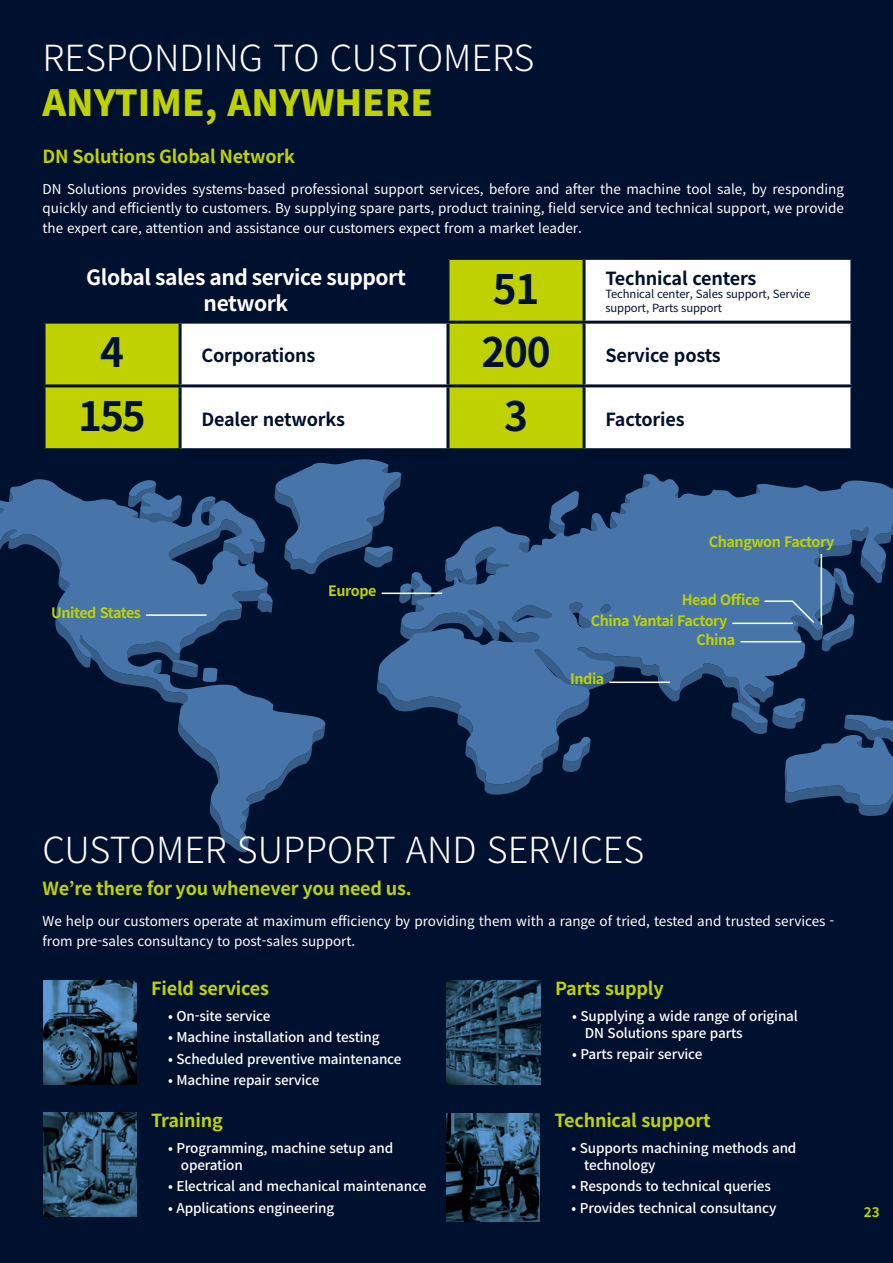
<style>
.page{position:relative;width:893px;height:1263px;background:#00102f}
.page>*{position:absolute;margin:0;border:0;box-sizing:border-box;transform-origin:0 0}
.t1{font:700 40.5px "Noto Sans KR";letter-spacing:-.03em;color:#00102f}
.t2{font:300 36px "Noto Sans KR";color:#fff}
.t3{font:900 36px "Noto Sans KR";color:#bfd200}
.t4{font:700 21px/25.5px "Noto Sans KR";letter-spacing:-.02em;color:#fff;text-align:center}
.t5{font:700 18px "Noto Sans KR";letter-spacing:-.01em;color:#bfd200}
.t6{font:700 18px "Noto Sans KR";letter-spacing:-.01em;color:#00102f}
.t7{font:700 14.25px/21.9px "Noto Sans KR";letter-spacing:-.03em;color:#bfd200}
.t8{font:13.5px/19.5px "Noto Sans KR";color:#fff;text-align:justify}
.t9{font:500 13.5px/17.2px "Noto Sans KR";letter-spacing:-.01em;color:#fff}
.t10{font:700 13.5px "Noto Sans KR";color:#bfd200}
.t11{font:11.25px/13.5px "Noto Sans KR";letter-spacing:-.01em;color:#00102f}
</style>
<div class="page">
<img style="left:446px;top:980px;width:94px;height:105px">
<img style="left:44px;top:1112px;width:92px;height:105px">
<img style="left:447px;top:1113px;width:93px;height:108px">
<img style="left:44px;top:980px;width:92px;height:105px">
<svg style="left:0;top:459px;width:893px;height:393px"></svg>
<hr style="left:733px;top:622px;width:59px;height:2px;background:#fff">
<hr style="left:741px;top:641px;width:60px;height:1px;background:#fff">
<hr style="left:610px;top:681px;width:59px;height:2px;background:#fff">
<hr style="left:382px;top:592px;width:60px;height:2px;background:#fff">
<hr style="left:146px;top:614px;width:60px;height:2px;background:#fff">
<div style="left:46px;top:324px;width:133px;height:124px;background:#bfd200"></div>
<svg style="left:182px;top:260px;width:668px;height:188px;background:#ced4af"></svg>
<hr style="left:446px;top:260px;width:3px;height:61px;background:#00102f">
<hr style="left:583px;top:260px;width:3px;height:61px;background:#00102f">
<hr style="left:43px;top:384px;width:137px;height:3px;background:#00102f">
<hr style="left:180px;top:321px;width:268px;height:3px;background:#00102f">
<hr style="left:180px;top:384px;width:268px;height:3px;background:#00102f">
<hr style="left:446px;top:324px;width:3px;height:60px;background:#00102f">
<hr style="left:446px;top:387px;width:3px;height:61px;background:#00102f">
<hr style="left:448px;top:321px;width:136px;height:3px;background:#00102f">
<hr style="left:448px;top:384px;width:136px;height:3px;background:#00102f">
<hr style="left:583px;top:324px;width:3px;height:60px;background:#00102f">
<hr style="left:583px;top:387px;width:3px;height:61px;background:#00102f">
<hr style="left:584px;top:321px;width:269px;height:3px;background:#00102f">
<hr style="left:584px;top:384px;width:269px;height:3px;background:#00102f">
<h2 class="t2" style="left:43px;top:37px;width:493px">RESPONDING TO CUSTOMERS</h2>
<h2 class="t3" style="left:43px;top:82px;width:392px">ANYTIME, ANYWHERE</h2>
<h3 class="t5" style="left:43px;top:146px;width:254px">DN Solutions Global Network</h3>
<p class="t8" style="left:43px;top:179px;width:803px">DN Solutions provides systems-based professional support services, before and after the machine tool sale, by responding quickly and efficiently to customers. By supplying spare parts, product training, field service and technical support, we provide the expert care, attention and assistance our customers expect from a market leader.</p>
<h3 class="t4" style="left:86px;top:265px;width:321px">Global sales and service support network</h3>
<h1 class="t1" style="left:493px;top:266px;width:48px">51</h1>
<h3 class="t6" style="left:605px;top:268px;width:153px">Technical centers</h3>
<p class="t11" style="left:605px;top:287px;width:207px">Technical center, Sales support, Service support, Parts support</p>
<h1 class="t1" style="left:100px;top:330px;width:25px">4</h1>
<h3 class="t6" style="left:201px;top:345px;width:116px">Corporations</h3>
<h1 class="t1" style="left:481px;top:330px;width:71px">200</h1>
<h3 class="t6" style="left:605px;top:345px;width:117px">Service posts</h3>
<h1 class="t1" style="left:78px;top:393px;width:69px">155</h1>
<h3 class="t6" style="left:201px;top:409px;width:145px">Dealer networks</h3>
<h1 class="t1" style="left:504px;top:393px;width:25px">3</h1>
<h3 class="t6" style="left:605px;top:409px;width:81px">Factories</h3>
<p class="t7" style="left:51px;top:602px;width:91px">United States</p>
<p class="t7" style="left:328px;top:580px;width:50px">Europe</p>
<p class="t7" style="left:709px;top:531px;width:127px">Changwon Factory</p>
<p class="t7" style="left:591px;top:589px;width:171px;text-indent:91px">Head Office<br>China Yantai Factory</p>
<p class="t7" style="left:697px;top:630px;width:40px">China</p>
<p class="t7" style="left:570px;top:668px;width:36px">India</p>
<h2 class="t2" style="left:43px;top:829px;width:603px">CUSTOMER SUPPORT AND SERVICES</h2>
<h3 class="t5" style="left:43px;top:879px;width:371px">We’re there for you whenever you need us.</h3>
<p class="t8" style="left:43px;top:912px;width:793px">We help our customers operate at maximum efficiency by providing them with a range of tried, tested and trusted services - from pre-sales consultancy to post-sales support.</p>
<h3 class="t5" style="left:151px;top:978px;width:120px">Field services</h3>
<p class="t9" style="left:168px;top:1007px;width:104px">• On-site service</p>
<p class="t9" style="left:168px;top:1029px;width:213px">• Machine installation and testing</p>
<p class="t9" style="left:168px;top:1050px;width:235px">• Scheduled preventive maintenance</p>
<p class="t9" style="left:168px;top:1072px;width:153px">• Machine repair service</p>
<h3 class="t5" style="left:151px;top:1110px;width:73px">Training</h3>
<p class="t9" style="left:181px;top:1139px;width:214px;text-indent:-13px">• Programming, machine setup and operation</p>
<p class="t9" style="left:168px;top:1178px;width:260px">• Electrical and mechanical maintenance</p>
<p class="t9" style="left:168px;top:1199px;width:168px">• Applications engineering</p>
<h3 class="t5" style="left:555px;top:978px;width:110px">Parts supply</h3>
<p class="t9" style="left:585px;top:1007px;width:215px;text-indent:-13px">• Supplying a wide range of original<br>DN Solutions spare parts</p>
<p class="t9" style="left:572px;top:1046px;width:132px">• Parts repair service</p>
<h3 class="t5" style="left:554px;top:1110px;width:158px">Technical support</h3>
<p class="t9" style="left:584px;top:1139px;width:214px;text-indent:-13px">• Supports machining methods and technology</p>
<p class="t9" style="left:571px;top:1178px;width:201px">• Responds to technical queries</p>
<p class="t9" style="left:571px;top:1199px;width:206px">• Provides technical consultancy</p>
<p class="t10" style="left:864px;top:1205px;width:17px">23</p>
</div>
